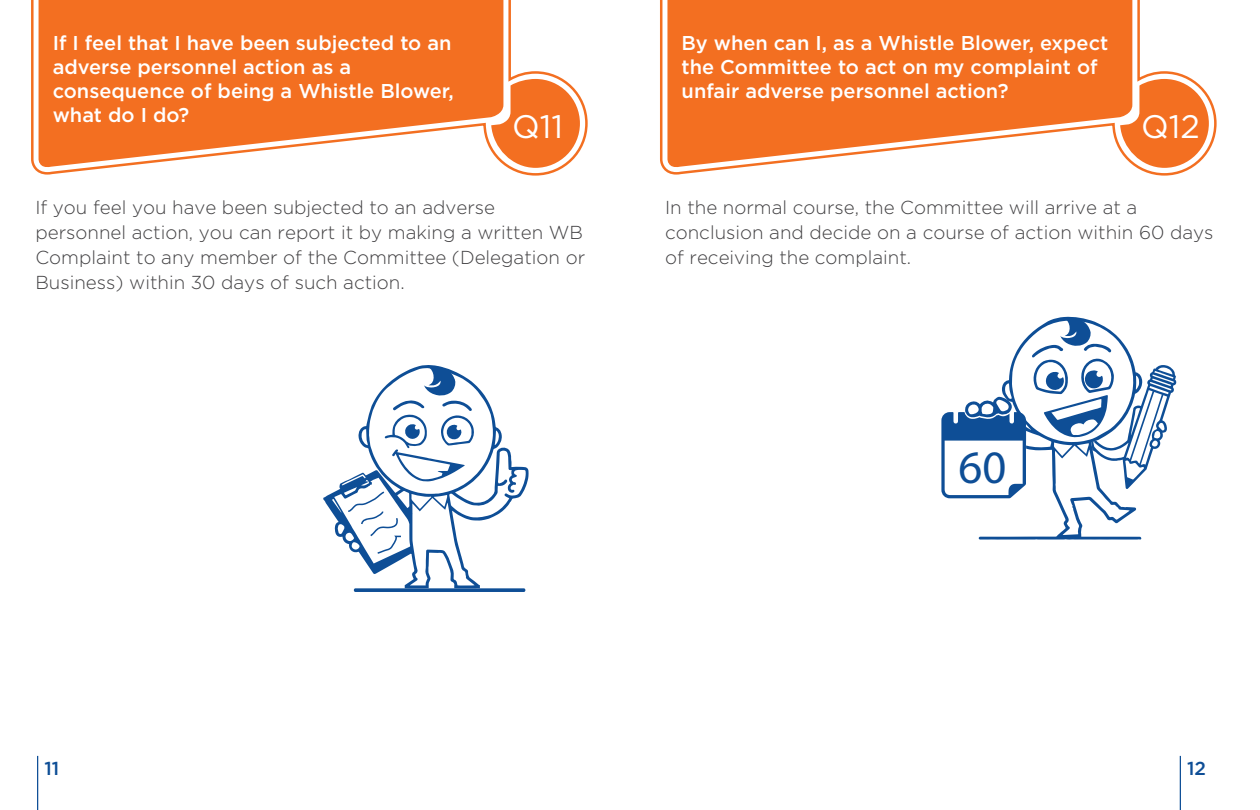
<style>
.page{position:relative;width:1260px;height:810px;background:#fff}
.page>*{position:absolute;margin:0;border:0;box-sizing:border-box;transform-origin:0 0}
.t1{font:46.75px "Myriad Pro";color:#0e4e96}
.t2{font:32.5px "Gotham";color:#fff}
.t3{font:500 20px/24px "Gotham";color:#fff}
.t4{font:300 18.75px/25px "Gotham";color:#414042}
.t5{font:500 18.75px "Gotham";color:#0e4e96}
</style>
<div class="page">
<svg style="left:323px;top:365px;width:206px;height:223px"></svg>
<svg style="left:424px;top:366px;width:32px;height:31px"></svg>
<svg style="left:354px;top:588px;width:171px;height:4px"></svg>
<svg style="left:31px;top:0;width:557px;height:176px"></svg>
<svg style="left:39px;top:0;width:464px;height:169px;fill:#f36f21"></svg>
<hr style="left:37px;top:756px;width:1px;height:54px;background:#0e4e96">
<svg style="left:941px;top:316px;width:236px;height:224px"></svg>
<svg style="left:660px;top:0;width:557px;height:176px"></svg>
<svg style="left:667px;top:0;width:465px;height:169px;fill:#f36f21"></svg>
<hr style="left:1180px;top:756px;width:1px;height:54px;background:#0e4e96">
<p class="t3" style="left:53px;top:31px;width:403px">If I feel that I have been subjected to an adverse personnel action as a consequence of being a Whistle Blower, what do I do?</p>
<h2 class="t2" style="left:512px;top:106px;width:52px">Q11</h2>
<p class="t4" style="left:35px;top:195px;width:551px">If you feel you have been subjected to an adverse personnel action, you can report it by making a written WB Complaint to any member of the Committee (Delegation or Business) within 30 days of such action.</p>
<p class="t3" style="left:682px;top:31px;width:428px">By when can I, as a Whistle Blower, expect the Committee to act on my complaint of unfair adverse personnel action?</p>
<h2 class="t2" style="left:1141px;top:106px;width:60px">Q12</h2>
<p class="t4" style="left:665px;top:195px;width:550px">In the normal course, the Committee will arrive at a conclusion and decide on a course of action within 60 days of receiving the complaint.</p>
<h1 class="t1" style="left:958px;top:439px;width:49px">60</h1>
<p class="t5" style="left:45px;top:756px;width:16px">11</p>
<p class="t5" style="left:1187px;top:756px;width:20px">12</p>
</div>
